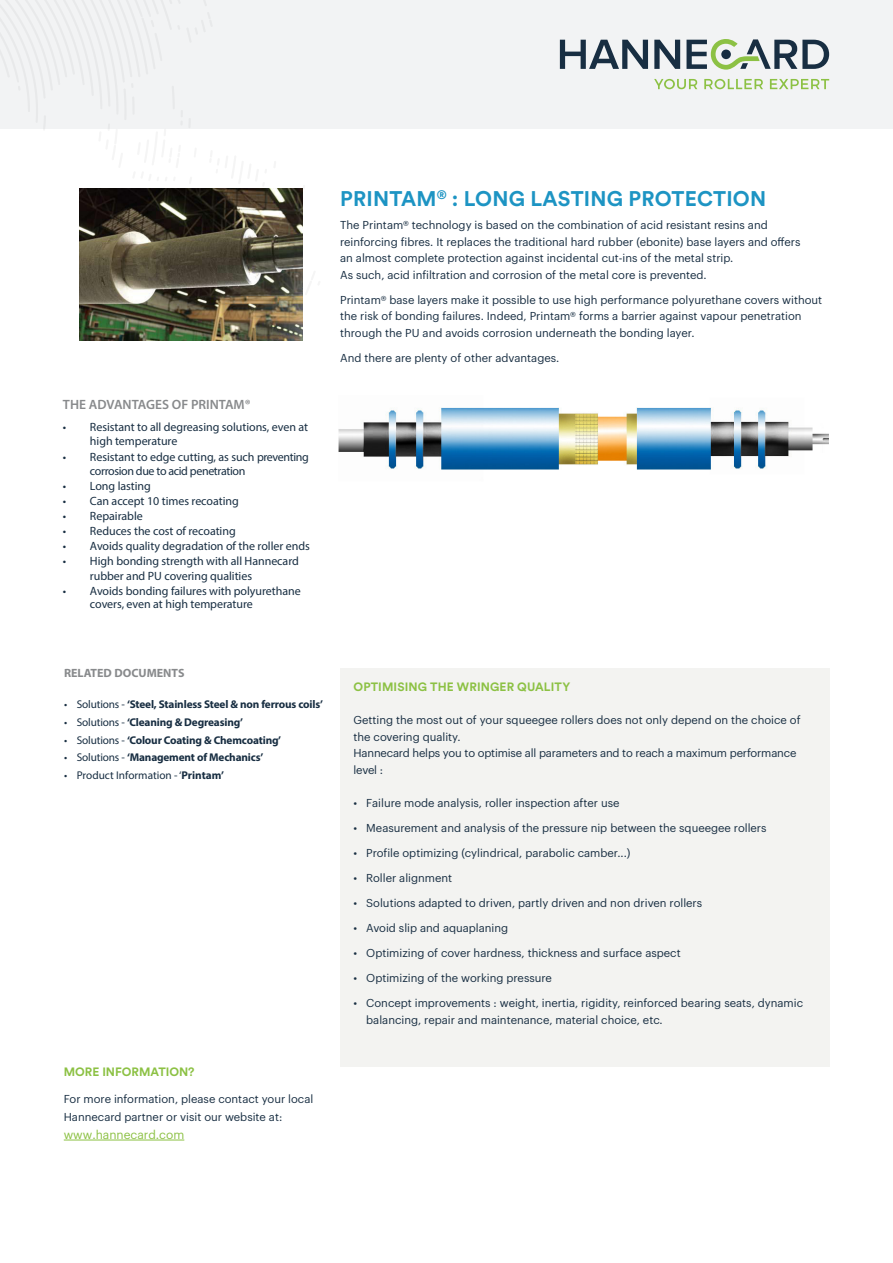
<style>
.page{position:relative;width:893px;height:1263px;background:#fff}
.page>*{position:absolute;margin:0;border:0;box-sizing:border-box;transform-origin:0 0}
.HC_-_Body_Title_1{font:700 21px "Circular Std";letter-spacing:.01em;color:#1d94c3}
.t1{font:600 13.5px "Myriad Pro";color:#888a8c}
.t2{font:12px/13.5px "Myriad Pro";letter-spacing:-.005em;color:#182e42}
.t3{font:12px/13.5px "Myriad Pro";letter-spacing:-.03em;color:#182e42}
.HC_DOC_-_Side_column{font:700 12px "Circular Std";letter-spacing:.01em;color:#8cc144}
.t4{font:12px "Graphik";color:#8cc144}
.HC_DOC_-_Side_column-2{font:700 12px "Myriad Pro";color:#888a8c}
.HC_-_Body_Text{font:11.25px/16.5px "Graphik";color:#182e42}
.t5{font:700 11.25px "Myriad Pro";letter-spacing:-.015em;color:#182e42}
.t6{font:11.25px "Myriad Pro";color:#182e42}
.s1{font-weight:400}
.s2{font-weight:700}
</style>
<div class="page">
<div style="left:0;top:0;width:893px;height:128px;background:#f2f3f4"></div>
<svg style="left:0;top:128px;width:321px;height:184px"></svg>
<svg style="left:560px;top:40px;width:88px;height:29px"></svg>
<svg style="left:654px;top:40px;width:26px;height:29px"></svg>
<svg style="left:686px;top:39px;width:143px;height:31px"></svg>
<svg style="left:654px;top:79px;width:175px;height:10px"></svg>
<hr style="left:64px;top:1140px;width:120px;height:1px;background:#8cc144">
<img style="left:80px;top:189px;width:223px;height:151px">
<div style="left:341px;top:668px;width:489px;height:398px;background:#f3f3f1"></div>
<img style="left:339px;top:407px;width:490px;height:63px">
<p class="t1" style="left:63px;top:396px;width:189px">THE ADVANTAGES OF PRINTAM®</p>
<p class="t2" style="left:90px;top:420px;width:220px;text-indent:-27px">• Resistant to all degreasing solutions, even at high temperature</p>
<p class="t3" style="left:90px;top:450px;width:220px;text-indent:-27px">• Resistant to edge cutting, as such preventing corrosion due to acid penetration</p>
<p class="t2" style="left:63px;top:479px;width:89px">• Long lasting</p>
<p class="t2" style="left:63px;top:494px;width:177px">• Can accept 10 times recoating</p>
<p class="t2" style="left:63px;top:509px;width:81px">• Repairable</p>
<p class="t2" style="left:63px;top:524px;width:174px">• Reduces the cost of recoating</p>
<p class="t2" style="left:63px;top:539px;width:248px">• Avoids quality degradation of the roller ends</p>
<p class="t2" style="left:90px;top:553px;width:210px;line-height:15px;text-indent:-27px">• High bonding strength with all Hannecard rubber and PU covering qualities</p>
<p class="t2" style="left:90px;top:584px;width:212px;text-indent:-27px">• Avoids bonding failures with polyurethane covers, even at high temperature</p>
<p class="HC_-_Body_Title_1" style="left:340px;top:185px;width:427px">PRINTAM<sup>®</sup> : LONG LASTING PROTECTION</p>
<p class="HC_-_Body_Text" style="left:340px;top:216px;width:462px">The Printam® technology is based on the combination of acid resistant resins and reinforcing fibres. It replaces the traditional hard rubber (ebonite) base layers and offers an almost complete protection against incidental cut-ins of the metal strip.<br>As such, acid infiltration and corrosion of the metal core is prevented.</p>
<p class="HC_-_Body_Text" style="left:340px;top:290px;width:484px">Printam® base layers make it possible to use high performance polyurethane covers without the risk of bonding failures. Indeed, Printam® forms a barrier against vapour penetration through the PU and avoids corrosion underneath the bonding layer.</p>
<p class="HC_-_Body_Text" style="left:340px;top:348px;width:221px">And there are plenty of other advantages.</p>
<p class="HC_DOC_-_Side_column-2" style="left:64px;top:666px;width:122px">RELATED DOCUMENTS</p>
<p class="t5" style="left:64px;top:697px;width:260px"><span class="s1">• Solutions -</span> ‘Steel, Stainless Steel &amp; non ferrous coils’</p>
<p class="t5" style="left:64px;top:715px;width:180px"><span class="s1">• Solutions -</span> ‘Cleaning &amp; Degreasing’</p>
<p class="t5" style="left:64px;top:732px;width:219px"><span class="s1">• Solutions -</span> ‘Colour Coating &amp; Chemcoating’</p>
<p class="t5" style="left:64px;top:750px;width:201px"><span class="s1">• Solutions -</span> ‘Management of Mechanics’</p>
<p class="t6" style="left:64px;top:768px;width:162px">• Product Information - ‘<span class="s2">Printam’</span></p>
<p class="HC_DOC_-_Side_column" style="left:64px;top:1064px;width:132px">MORE INFORMATION?</p>
<p class="HC_-_Body_Text" style="left:64px;top:1089px;width:251px;line-height:18px">For more information, please contact your local<br>Hannecard partner or visit our website at:</p>
<p class="t4" style="left:64px;top:1125px;width:122px">www.hannecard.com</p>
<p class="HC_DOC_-_Side_column" style="left:354px;top:679px;width:218px">OPTIMISING THE WRINGER QUALITY</p>
<p class="HC_-_Body_Text" style="left:353px;top:711px;width:449px">Getting the most out of your squeegee rollers does not only depend on the choice of the covering quality.</p>
<p class="HC_-_Body_Text" style="left:353px;top:744px;width:444px">Hannecard helps you to optimise all parameters and to reach a maximum performance level :</p>
<p class="HC_-_Body_Text" style="left:353px;top:794px;width:268px">• Failure mode analysis, roller inspection after use</p>
<p class="HC_-_Body_Text" style="left:353px;top:819px;width:414px">• Measurement and analysis of the pressure nip between the squeegee rollers</p>
<p class="HC_-_Body_Text" style="left:353px;top:844px;width:279px">• Profile optimizing (cylindrical, parabolic camber...)</p>
<p class="HC_-_Body_Text" style="left:353px;top:869px;width:100px">• Roller alignment</p>
<p class="HC_-_Body_Text" style="left:353px;top:894px;width:350px">• Solutions adapted to driven, partly driven and non driven rollers</p>
<p class="HC_-_Body_Text" style="left:353px;top:919px;width:156px">• Avoid slip and aquaplaning</p>
<p class="HC_-_Body_Text" style="left:353px;top:944px;width:329px">• Optimizing of cover hardness, thickness and surface aspect</p>
<p class="HC_-_Body_Text" style="left:353px;top:969px;width:200px">• Optimizing of the working pressure</p>
<p class="HC_-_Body_Text" style="left:366px;top:994px;width:438px;text-indent:-13px">• Concept improvements : weight, inertia, rigidity, reinforced bearing seats, dynamic balancing, repair and maintenance, material choice, etc.</p>
</div>
